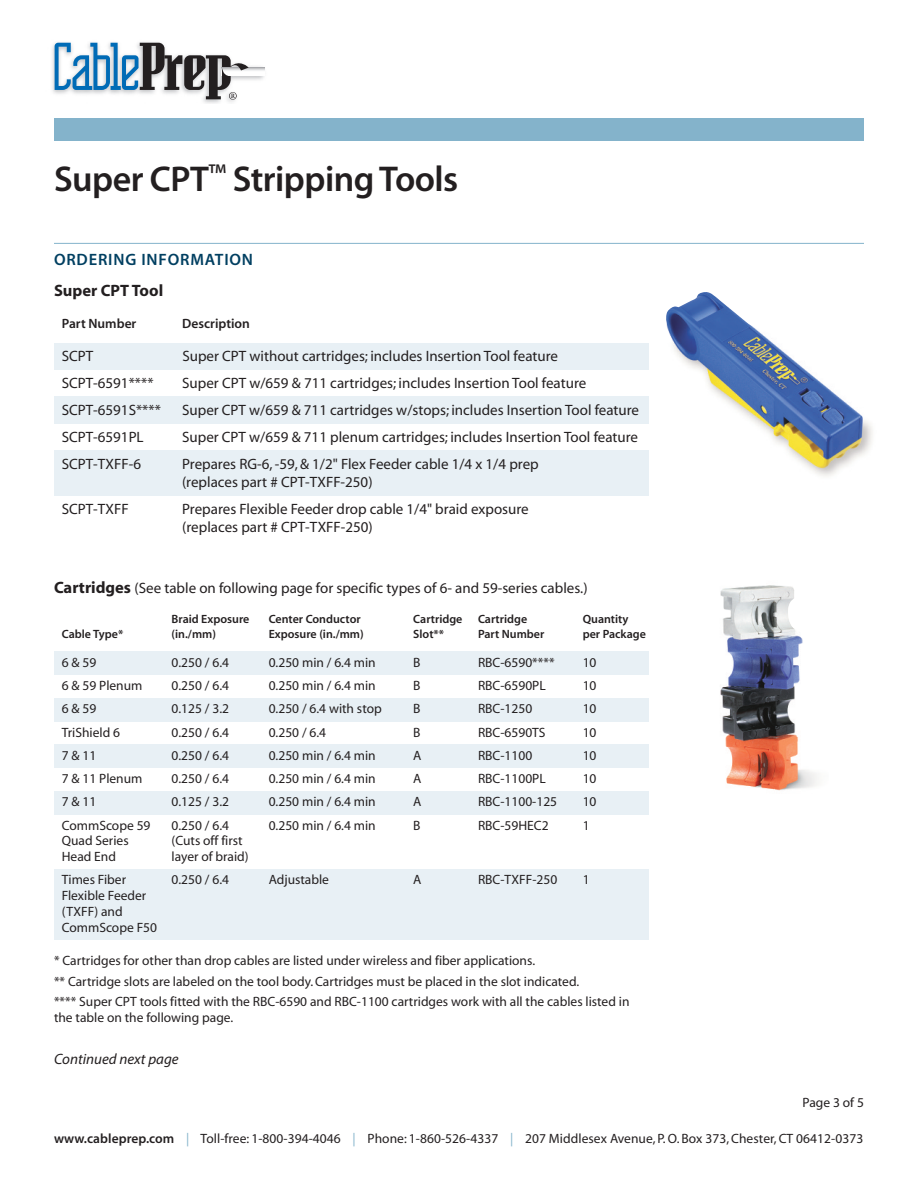
<style>
.page{position:relative;width:918px;height:1188px;background:#fff}
.page>*{position:absolute;margin:0;border:0;box-sizing:border-box;transform-origin:0 0}
.t1{font:36px "Myriad MM 565 wt 600 wd";letter-spacing:-.015em;color:#231f20}
.t2{font:16.5px "Myriad MM 565 wt 600 wd";letter-spacing:.05em;color:#003f61}
.t3{font:16.5px "Myriad MM 700 wt 600 wd";color:#231f20}
.t4{font:15px/18px "Myriad MM 400 wt 600 wd";color:#231f20}
.t5{font:italic 15px "Myriad Pro";color:#231f20}
.t6{font:13.5px/15.8px "Myriad MM 400 wt 600 wd";color:#231f20}
.t7{font:13.5px "Myriad MM 565 wt 600 wd";color:#231f20}
.t8{font:12px "Myriad MM 565 wt 600 wd";color:#231f20}
.s1{font-family:"Myriad MM 700 wt 600 wd";font-size:16.5px}
.s2{font-family:"Myriad MM 565 wt 600 wd"}
.s3{color:#84b3cb}
</style>
<div class="page">
<img style="left:52px;top:42px;width:213px;height:62px">
<svg style="left:249px;top:67px;width:15px;height:9px"></svg>
<svg style="left:55px;top:43px;width:194px;height:57px"></svg>
<div style="left:54px;top:118px;width:810px;height:22px;background:#84b3cb"></div>
<div style="left:54px;top:343px;width:594px;height:27px;background:#e8f0f5"></div>
<div style="left:54px;top:397px;width:594px;height:27px;background:#e8f0f5"></div>
<div style="left:54px;top:451px;width:594px;height:45px;background:#e8f0f5"></div>
<hr style="left:54px;top:243px;width:810px;height:1px;background:#84b3cb">
<img style="left:666px;top:292px;width:207px;height:184px">
<img style="left:720px;top:585px;width:97px;height:206px">
<div style="left:54px;top:652px;width:594px;height:23px;background:#e8f0f5"></div>
<div style="left:54px;top:698px;width:594px;height:23px;background:#e8f0f5"></div>
<div style="left:54px;top:745px;width:594px;height:23px;background:#e8f0f5"></div>
<div style="left:54px;top:791px;width:594px;height:23px;background:#e8f0f5"></div>
<div style="left:54px;top:869px;width:594px;height:70px;background:#e8f0f5"></div>
<h1 class="t1" style="left:54px;top:165px;width:406px">Super CPT<sup>™</sup> StrippingTools</h1>
<p class="t2" style="left:54px;top:254px;width:201px">ORDERING INFORMATION</p>
<p class="t3" style="left:54px;top:285px;width:111px">Super CPT Tool</p>
<p class="t7" style="left:62px;top:318px;width:76px">Part Number</p>
<p class="t7" style="left:182px;top:318px;width:69px">Description</p>
<p class="t4" style="left:62px;top:348px;width:33px">SCPT</p>
<p class="t4" style="left:182px;top:348px;width:377px">Super CPT without cartridges; includes Insertion Tool feature</p>
<p class="t4" style="left:62px;top:375px;width:93px">SCPT-6591****</p>
<p class="t4" style="left:182px;top:375px;width:406px">Super CPT w/659 &amp; 711 cartridges; includes Insertion Tool feature</p>
<p class="t4" style="left:62px;top:402px;width:101px">SCPT-6591S****</p>
<p class="t4" style="left:182px;top:402px;width:459px">Super CPT w/659 &amp; 711 cartridges w/stops; includes Insertion Tool feature</p>
<p class="t4" style="left:62px;top:429px;width:83px">SCPT-6591PL</p>
<p class="t4" style="left:182px;top:429px;width:457px">Super CPT w/659 &amp; 711 plenum cartridges; includes Insertion Tool feature</p>
<p class="t4" style="left:62px;top:456px;width:81px">SCPT-TXFF-6</p>
<p class="t4" style="left:182px;top:456px;width:358px">Prepares RG-6,-59,&amp; 1/2" Flex Feeder cable 1/4 x 1/4 prep (replaces part # CPT-TXFF-250)</p>
<p class="t4" style="left:62px;top:501px;width:69px">SCPT-TXFF</p>
<p class="t4" style="left:182px;top:501px;width:348px">Prepares Flexible Feeder drop cable 1/4" braid exposure (replaces part # CPT-TXFF-250)</p>
<p class="t4" style="left:54px;top:580px;width:535px"><span class="s1">Cartridges</span> (See table on following page for specific types of 6- and 59-series cables.)</p>
<p class="t8" style="left:172px;top:614px;width:79px">Braid Exposure</p>
<p class="t8" style="left:269px;top:614px;width:93px">Center Conductor</p>
<p class="t8" style="left:413px;top:614px;width:51px">Cartridge</p>
<p class="t8" style="left:478px;top:614px;width:51px">Cartridge</p>
<p class="t8" style="left:583px;top:614px;width:47px">Quantity</p>
<p class="t8" style="left:62px;top:629px;width:63px">Cable Type*</p>
<p class="t8" style="left:172px;top:629px;width:46px">(in./mm)</p>
<p class="t8" style="left:269px;top:629px;width:96px">Exposure (in./mm)</p>
<p class="t8" style="left:413px;top:629px;width:32px">Slot**</p>
<p class="t8" style="left:478px;top:629px;width:68px">Part Number</p>
<p class="t8" style="left:583px;top:629px;width:65px">per Package</p>
<p class="t6" style="left:62px;top:656px;width:36px">6&amp;59</p>
<p class="t6" style="left:172px;top:656px;width:59px">0.250 / 6.4</p>
<p class="t6" style="left:269px;top:656px;width:109px">0.250 min / 6.4 min</p>
<p class="t6" style="left:413px;top:656px;width:9px">B</p>
<p class="t6" style="left:478px;top:656px;width:78px">RBC-6590****</p>
<p class="t6" style="left:583px;top:656px;width:15px">10</p>
<p class="t6" style="left:62px;top:679px;width:82px">6 &amp; 59 Plenum</p>
<p class="t6" style="left:172px;top:679px;width:59px">0.250 / 6.4</p>
<p class="t6" style="left:269px;top:679px;width:109px">0.250 min / 6.4 min</p>
<p class="t6" style="left:413px;top:679px;width:9px">B</p>
<p class="t6" style="left:478px;top:679px;width:69px">RBC-6590PL</p>
<p class="t6" style="left:583px;top:679px;width:15px">10</p>
<p class="t6" style="left:62px;top:702px;width:36px">6&amp;59</p>
<p class="t6" style="left:172px;top:702px;width:59px">0.125 / 3.2</p>
<p class="t6" style="left:269px;top:702px;width:115px">0.250 / 6.4 with stop</p>
<p class="t6" style="left:413px;top:702px;width:9px">B</p>
<p class="t6" style="left:478px;top:702px;width:56px">RBC-1250</p>
<p class="t6" style="left:583px;top:702px;width:15px">10</p>
<p class="t6" style="left:62px;top:725px;width:60px">TriShield 6</p>
<p class="t6" style="left:172px;top:725px;width:59px">0.250 / 6.4</p>
<p class="t6" style="left:269px;top:725px;width:59px">0.250 / 6.4</p>
<p class="t6" style="left:413px;top:725px;width:9px">B</p>
<p class="t6" style="left:478px;top:725px;width:69px">RBC-6590TS</p>
<p class="t6" style="left:583px;top:725px;width:15px">10</p>
<p class="t6" style="left:62px;top:749px;width:36px">7&amp;11</p>
<p class="t6" style="left:172px;top:749px;width:59px">0.250 / 6.4</p>
<p class="t6" style="left:269px;top:749px;width:109px">0.250 min / 6.4 min</p>
<p class="t6" style="left:413px;top:749px;width:10px">A</p>
<p class="t6" style="left:478px;top:749px;width:56px">RBC-1100</p>
<p class="t6" style="left:583px;top:749px;width:15px">10</p>
<p class="t6" style="left:62px;top:772px;width:82px">7 &amp; 11 Plenum</p>
<p class="t6" style="left:172px;top:772px;width:59px">0.250 / 6.4</p>
<p class="t6" style="left:269px;top:772px;width:109px">0.250 min / 6.4 min</p>
<p class="t6" style="left:413px;top:772px;width:10px">A</p>
<p class="t6" style="left:478px;top:772px;width:69px">RBC-1100PL</p>
<p class="t6" style="left:583px;top:772px;width:15px">10</p>
<p class="t6" style="left:62px;top:795px;width:36px">7&amp;11</p>
<p class="t6" style="left:172px;top:795px;width:59px">0.125 / 3.2</p>
<p class="t6" style="left:269px;top:795px;width:109px">0.250 min / 6.4 min</p>
<p class="t6" style="left:413px;top:795px;width:10px">A</p>
<p class="t6" style="left:478px;top:795px;width:81px">RBC-1100-125</p>
<p class="t6" style="left:583px;top:795px;width:15px">10</p>
<p class="t6" style="left:62px;top:818px;width:90px">CommScope 59</p>
<p class="t6" style="left:172px;top:818px;width:59px">0.250 / 6.4</p>
<p class="t6" style="left:269px;top:818px;width:109px">0.250 min / 6.4 min</p>
<p class="t6" style="left:413px;top:818px;width:9px">B</p>
<p class="t6" style="left:478px;top:818px;width:72px">RBC-59HEC2</p>
<p class="t6" style="left:583px;top:818px;width:8px">1</p>
<p class="t6" style="left:62px;top:834px;width:68px">Quad Series</p>
<p class="t6" style="left:172px;top:834px;width:73px">(Cuts off first</p>
<p class="t6" style="left:62px;top:850px;width:56px">Head End</p>
<p class="t6" style="left:172px;top:850px;width:79px">layer of braid)</p>
<p class="t6" style="left:62px;top:873px;width:66px">Times Fiber</p>
<p class="t6" style="left:172px;top:873px;width:59px">0.250 / 6.4</p>
<p class="t6" style="left:269px;top:873px;width:62px">Adjustable</p>
<p class="t6" style="left:413px;top:873px;width:10px">A</p>
<p class="t6" style="left:478px;top:873px;width:81px">RBC-TXFF-250</p>
<p class="t6" style="left:583px;top:873px;width:8px">1</p>
<p class="t6" style="left:62px;top:889px;width:97px">Flexible Feeder (TXFF) and<br>CommScope F50</p>
<p class="t6" style="left:54px;top:952px;width:577px;line-height:20.2px">* Cartridges for other than drop cables are listed under wireless and fiber applications.<br>** Cartridge slots are labeled on the tool body.Cartridges must be placed in the slot indicated.<br>**** Super CPT tools fitted with the RBC-6590 and RBC-1100 cartridges work with all the cables listed in</p>
<p class="t6" style="left:54px;top:1010px;width:181px">the table on the following page.</p>
<p class="t5" style="left:54px;top:1054px;width:126px">Continued next page</p>
<p class="t6" style="left:803px;top:1096px;width:63px">Page 3 of 5</p>
<p class="t6" style="left:54px;top:1132px;width:811px"><span class="s2">www.cableprep.com</span> <span class="s3">|</span> Toll-free: 1-800-394-4046 <span class="s3">|</span> Phone: 1-860-526-4337 <span class="s3">|</span> 207 Middlesex Avenue, P.O. Box 373, Chester, CT 06412-0373</p>
</div>
